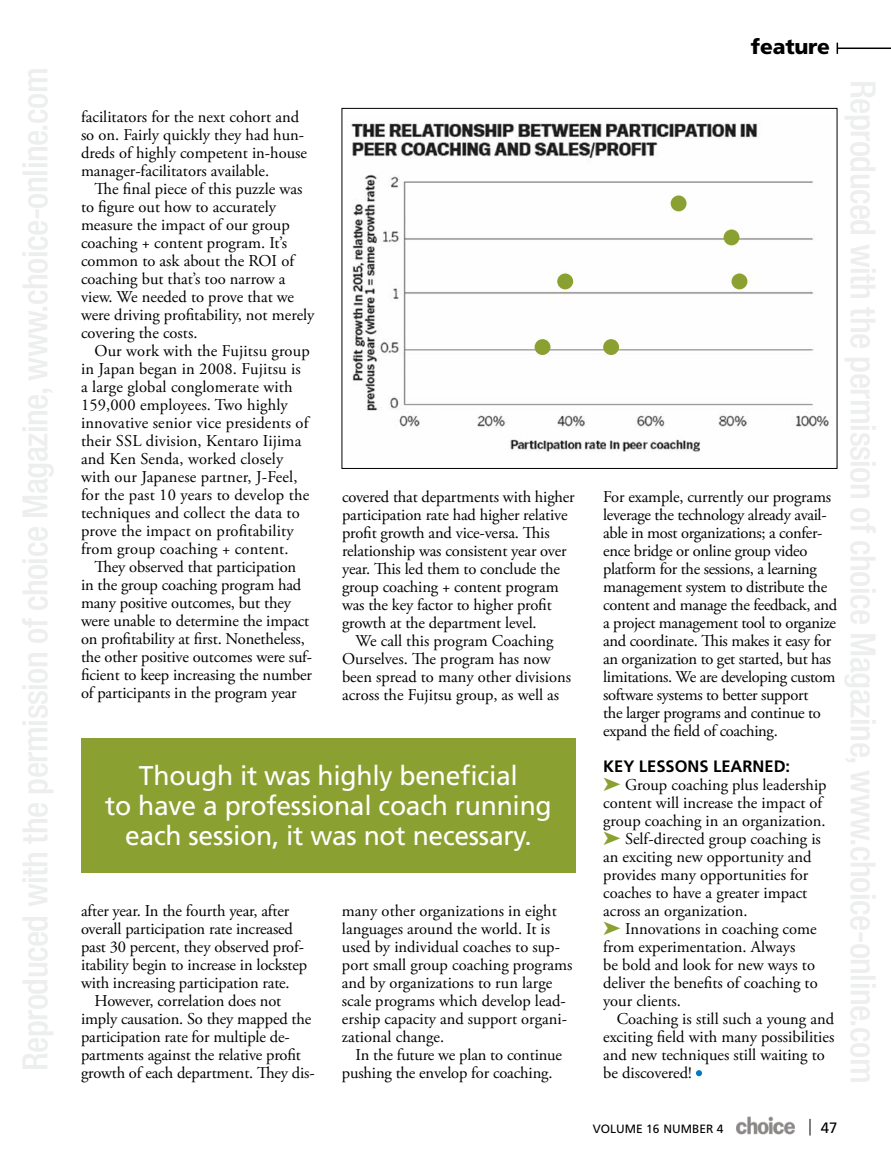
<style>
.page{position:relative;width:891px;height:1161px;background:#fff}
.page>*{position:absolute;margin:0;border:0;box-sizing:border-box;transform-origin:0 0}
.t1{font:27px/30px "Frutiger";letter-spacing:-.01em;color:#fff;text-align:center}
.t2{font:900 21px "Frutiger";letter-spacing:-.01em;color:#000}
.t3{font:16.5px/18px "Adobe Garamond Pro";color:#000}
.t4{font:16.5px/18px "Adobe Garamond Pro";letter-spacing:-.02em;color:#000}
.t5{font:700 16.5px "Frutiger";color:#000}
.t6{font:15px "Frutiger";color:#000}
.t7{font:12px "Frutiger";color:#000}
.s1{color:#8aa132}
</style>
<div class="page">
<img style="left:736px;top:1116px;width:59px;height:19px">
<svg style="left:810px;top:1119px;width:1px;height:17px"></svg>
<hr style="left:837px;top:48px;width:54px;height:1px;background:#000">
<div style="left:81px;top:739px;width:495px;height:134px;background:#8aa132"></div>
<svg style="left:696px;top:1070px;width:6px;height:6px"></svg>
<img style="left:351px;top:121px;width:478px;height:331px">
<div style="left:671px;top:195px;width:16px;height:16px;background:#8aa132;border-radius:50%"></div>
<div style="left:724px;top:229px;width:15px;height:16px;background:#8aa132;border-radius:50%"></div>
<div style="left:732px;top:274px;width:15px;height:15px;background:#8aa132;border-radius:50%"></div>
<div style="left:557px;top:274px;width:16px;height:15px;background:#8aa132;border-radius:50%"></div>
<div style="left:535px;top:339px;width:15px;height:16px;background:#8aa132;border-radius:50%"></div>
<div style="left:603px;top:339px;width:16px;height:16px;background:#8aa132;border-radius:50%"></div>
<p class="t2" style="left:751px;top:34px;width:80px">feature</p>
<p class="t3" style="left:81px;top:109px;width:228px">facilitators for the next cohort and so on. Fairly quickly they had hun&shy;dreds of highly competent in-house manager-facilitators available.</p>
<p class="t3" style="left:81px;top:181px;width:235px;text-indent:13px">The final piece of this puzzle was to figure out how to accurately measure the impact of our group coaching + content program. It’s common to ask about the ROI of coaching but that’s too narrow a view. We needed to prove that we were driving profitability, not merely covering the costs.</p>
<p class="t3" style="left:81px;top:343px;width:230px;text-indent:13px">Our work with the Fujitsu group in Japan began in 2008. Fujitsu is a large global conglomerate with 159,000 employees. Two highly innovative senior vice presidents of their SSL division, Kentaro Iijima and Ken Senda, worked closely with our Japanese partner, J-Feel, for the past 10 years to develop the techniques and collect the data to prove the impact on profitability from group coaching + content.</p>
<p class="t3" style="left:81px;top:559px;width:233px;text-indent:13px">They observed that participation in the group coaching program had many positive outcomes, but they were unable to determine the impact on profitability at first. Nonetheless, the other positive outcomes were suf&shy;ficient to keep increasing the number of participants in the program year</p>
<p class="t3" style="left:342px;top:488px;width:234px">covered that departments with higher participation rate had higher relative profit growth and vice-versa. This relationship was consistent year over year. This led them to conclude the group coaching + content program was the key factor to higher profit growth at the department level.</p>
<p class="t3" style="left:342px;top:632px;width:231px;text-indent:13px">We call this program Coaching<br>Ourselves. The program has now been spread to many other divisions across the Fujitsu group, as well as</p>
<h1 class="t1" style="left:105px;top:760px;width:448px">Though it was highly beneficial<br>to have a professional coach running each session, it was not necessary.</h1>
<p class="t3" style="left:81px;top:902px;width:210px">after year. In the fourth year, after</p>
<p class="t3" style="left:81px;top:920px;width:214px">overall participation rate increased</p>
<p class="t3" style="left:81px;top:938px;width:225px">past 30 percent, they observed prof-</p>
<p class="t3" style="left:81px;top:956px;width:228px">itability begin to increase in lockstep</p>
<p class="t3" style="left:81px;top:974px;width:210px">with increasing participation rate.</p>
<p class="t3" style="left:94px;top:992px;width:188px">However, correlation does not</p>
<p class="t3" style="left:81px;top:1010px;width:232px">imply causation. So they mapped the</p>
<p class="t3" style="left:81px;top:1028px;width:210px">participation rate for multiple de-</p>
<p class="t3" style="left:81px;top:1046px;width:221px">partments against the relative profit</p>
<p class="t3" style="left:81px;top:1064px;width:235px">growth of each department. They dis-</p>
<p class="t3" style="left:342px;top:902px;width:232px">many other organizations in eight languages around the world. It is used by individual coaches to sup&shy;port small group coaching programs and by organizations to run large scale programs which develop lead&shy;ership capacity and support organi&shy;zational change.</p>
<p class="t3" style="left:342px;top:1046px;width:222px;text-indent:13px">In the future we plan to continue pushing the envelop for coaching.</p>
<p class="t4" style="left:603px;top:488px;width:235px">For example, currently our programs leverage the technology already avail&shy;able in most organizations; a confer&shy;ence bridge or online group video platform for the sessions, a learning management system to distribute the content and manage the feedback, and a project management tool to organize and coordinate. This makes it easy for an organization to get started, but has limitations. We are developing custom software systems to better support<br>the larger programs and continue to expand the field of coaching.</p>
<p class="t5" style="left:603px;top:756px;width:189px">KEY LESSONS LEARNED:</p>
<p class="t3" style="left:603px;top:776px;width:225px"><span class="s1">➤</span> Group coaching plus leadership content will increase the impact of group coaching in an organization. <span class="s1">➤</span> Self-directed group coaching is an exciting new opportunity and provides many opportunities for coaches to have a greater impact across an organization.<br><span class="s1">➤</span> Innovations in coaching come from experimentation. Always<br>be bold and look for new ways to deliver the benefits of coaching to your clients.</p>
<p class="t3" style="left:603px;top:1010px;width:233px;text-indent:13px">Coaching is still such a young and exciting field with many possibilities and new techniques still waiting to be discovered!</p>
<p class="t7" style="left:593px;top:1121px;width:132px">VOLUME 16 NUMBER 4</p>
<p class="t6" style="left:821px;top:1119px;width:18px">47</p>
</div>
